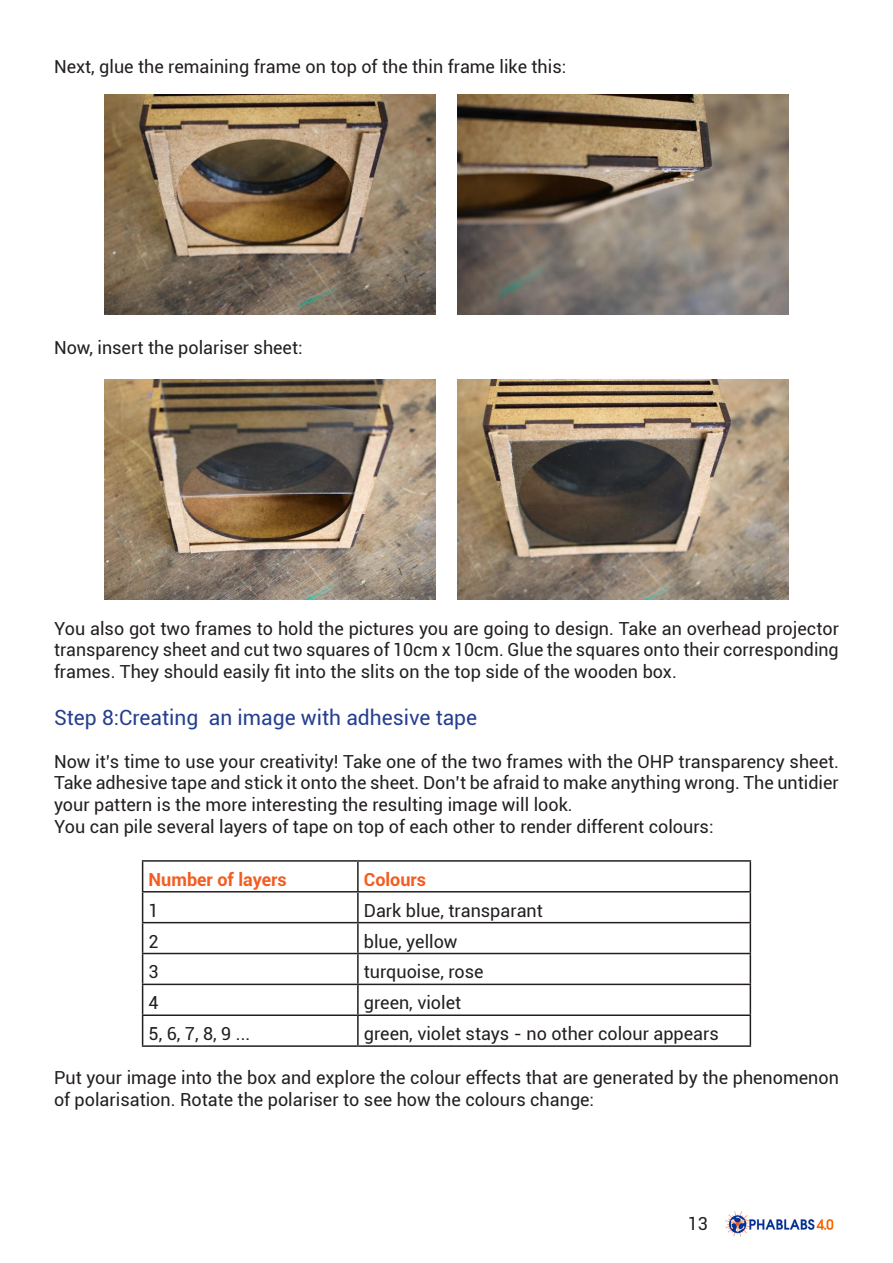
<style>
.page{position:relative;width:893px;height:1263px;background:#fff}
.page>*{position:absolute;margin:0;border:0;box-sizing:border-box;transform-origin:0 0}
.tekst{font:21px "Roboto";color:#253f8e}
.tekst-2{font:18px/21.6px "Roboto";color:#231f20;text-align:justify}
.t1{font:700 18px "Roboto";color:#f25d21}
</style>
<div class="page">
<img style="left:725px;top:1211px;width:109px;height:26px">
<hr style="left:142px;top:860px;width:216px;height:2px;background:#231f20">
<svg style="left:142px;top:862px;width:1px;height:29px"></svg>
<hr style="left:358px;top:860px;width:393px;height:2px;background:#231f20">
<hr style="left:357px;top:862px;width:2px;height:29px;background:#231f20">
<svg style="left:750px;top:862px;width:1px;height:29px"></svg>
<hr style="left:142px;top:891px;width:216px;height:1px;background:#231f20">
<hr style="left:142px;top:892px;width:1px;height:30px;background:#231f20">
<hr style="left:358px;top:891px;width:393px;height:1px;background:#231f20">
<hr style="left:357px;top:892px;width:2px;height:30px;background:#231f20">
<hr style="left:750px;top:892px;width:1px;height:30px;background:#231f20">
<hr style="left:142px;top:922px;width:216px;height:1px;background:#231f20">
<hr style="left:142px;top:923px;width:1px;height:30px;background:#231f20">
<hr style="left:358px;top:922px;width:393px;height:1px;background:#231f20">
<hr style="left:357px;top:923px;width:2px;height:30px;background:#231f20">
<hr style="left:750px;top:923px;width:1px;height:30px;background:#231f20">
<hr style="left:142px;top:953px;width:216px;height:1px;background:#231f20">
<hr style="left:142px;top:954px;width:1px;height:30px;background:#231f20">
<hr style="left:358px;top:953px;width:393px;height:1px;background:#231f20">
<hr style="left:357px;top:954px;width:2px;height:30px;background:#231f20">
<hr style="left:750px;top:954px;width:1px;height:30px;background:#231f20">
<hr style="left:142px;top:984px;width:216px;height:1px;background:#231f20">
<hr style="left:358px;top:984px;width:393px;height:1px;background:#231f20">
<hr style="left:357px;top:985px;width:2px;height:29px;background:#231f20">
<hr style="left:142px;top:1014px;width:216px;height:2px;background:#231f20">
<svg style="left:142px;top:985px;width:1px;height:60px"></svg>
<hr style="left:358px;top:1014px;width:393px;height:2px;background:#231f20">
<hr style="left:357px;top:1016px;width:2px;height:29px;background:#231f20">
<svg style="left:750px;top:985px;width:1px;height:60px"></svg>
<hr style="left:142px;top:1045px;width:216px;height:2px;background:#231f20">
<hr style="left:358px;top:1045px;width:393px;height:2px;background:#231f20">
<img style="left:105px;top:94px;width:330px;height:221px">
<img style="left:105px;top:379px;width:330px;height:221px">
<img style="left:457px;top:94px;width:331px;height:221px">
<img style="left:457px;top:379px;width:331px;height:221px">
<p class="tekst-2" style="left:54px;top:55px;width:514px">Next, glue the remaining frame on top of the thin frame like this:</p>
<p class="tekst-2" style="left:54px;top:336px;width:250px">Now, insert the polariser sheet:</p>
<p class="tekst-2" style="left:54px;top:617px;width:786px">You also got two frames to hold the pictures you are going to design. Take an overhead projector transparency sheet and cut two squares of 10cm x 10cm. Glue the squares onto their corresponding frames. They should easily fit into the slits on the top side of the wooden box.</p>
<p class="tekst" style="left:54px;top:702px;width:425px">Step 8:Creating an image with adhesive tape</p>
<p class="tekst-2" style="left:54px;top:750px;width:786px">Now it’s time to use your creativity! Take one of the two frames with the OHP transparency sheet.<br>Take adhesive tape and stick it onto the sheet. Don’t be afraid to make anything wrong. The untidier your pattern is the more interesting the resulting image will look.</p>
<p class="tekst-2" style="left:54px;top:815px;width:661px">You can pile several layers of tape on top of each other to render different colours:</p>
<p class="t1" style="left:149px;top:867px;width:140px">Number of layers</p>
<p class="t1" style="left:364px;top:867px;width:64px">Colours</p>
<p class="tekst-2" style="left:149px;top:899px;width:12px">1</p>
<p class="tekst-2" style="left:364px;top:899px;width:181px">Dark blue, transparant</p>
<p class="tekst-2" style="left:149px;top:930px;width:12px">2</p>
<p class="tekst-2" style="left:364px;top:930px;width:95px">blue, yellow</p>
<p class="tekst-2" style="left:149px;top:960px;width:12px">3</p>
<p class="tekst-2" style="left:364px;top:960px;width:121px">turquoise, rose</p>
<p class="tekst-2" style="left:149px;top:991px;width:12px">4</p>
<p class="tekst-2" style="left:364px;top:991px;width:99px">green, violet</p>
<p class="tekst-2" style="left:149px;top:1022px;width:103px">5, 6, 7, 8, 9 ...</p>
<p class="tekst-2" style="left:364px;top:1022px;width:356px">green, violet stays - no other colour appears</p>
<p class="tekst-2" style="left:54px;top:1066px;width:786px">Put your image into the box and explore the colour effects that are generated by the phenomenon of polarisation. Rotate the polariser to see how the colours change:</p>
<p class="tekst-2" style="left:688px;top:1212px;width:22px">13</p>
</div>
